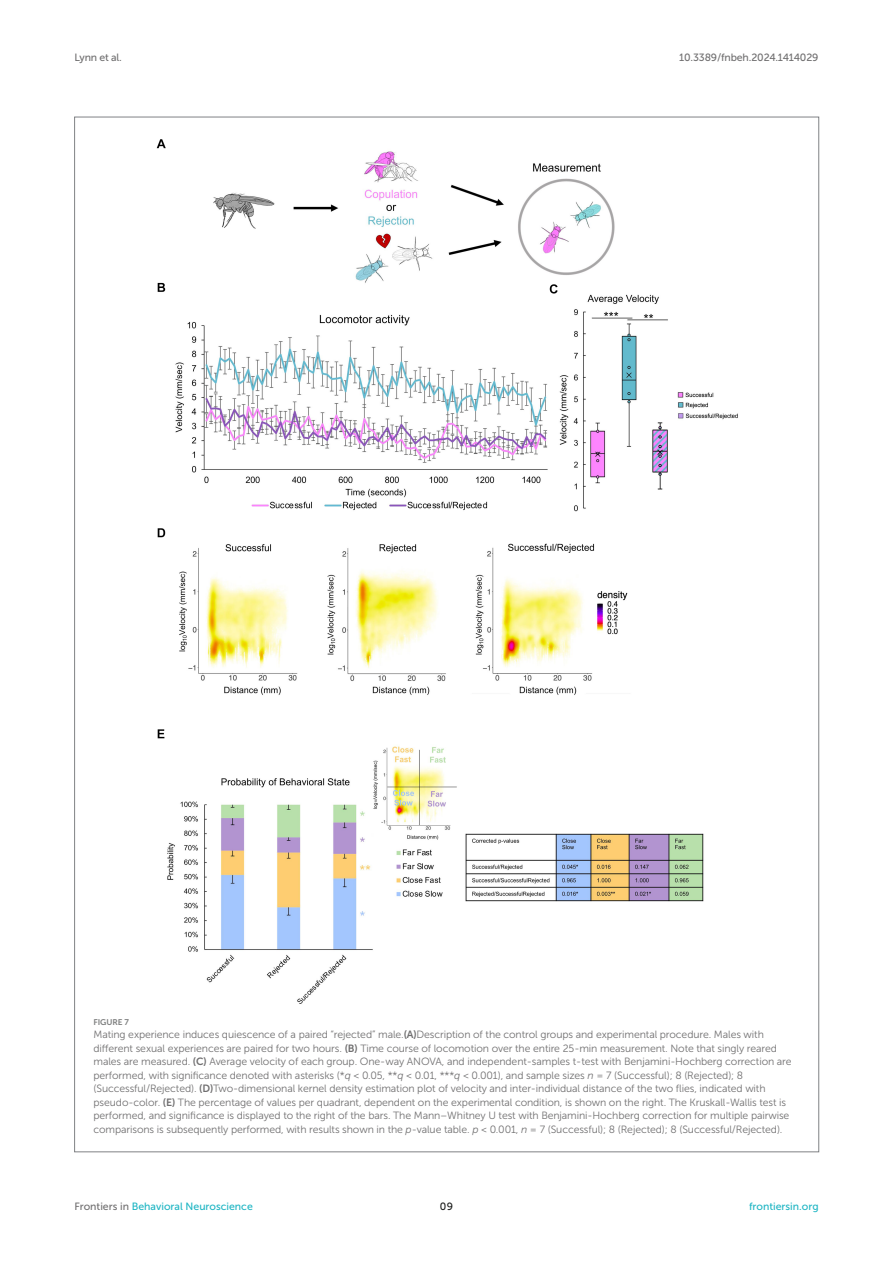
<style>
.page{position:relative;width:893px;height:1263px;background:#fff}
.page>*{position:absolute;margin:0;border:0;box-sizing:border-box;transform-origin:0 0}
.FIG_LEG{font:10.5px/13.5px "Museo Sans 300";letter-spacing:-.01em;color:#706f70}
.t1{font:10.5px "Museo Sans 500";color:#1db5c3}
.t2{font:10.5px "Museo Sans 500";letter-spacing:-.015em;color:#706f70}
.t3{font:10.5px "Museo Sans 500";color:#1b1c1b}
.FIG_HD{font:8.25px "Museo Sans 700";letter-spacing:-.01em;color:#7e7f7f}
.s1{font-family:"Museo Sans 700"}
.s2{font-style:italic}
.s3{color:#706f70}
</style>
<div class="page">
<img style="left:156px;top:139px;width:582px;height:865px">
<p class="t2" style="left:74px;top:51px;width:49px">Lynn et al.</p>
<p class="t2" style="left:679px;top:51px;width:141px">10.3389/fnbeh.2024.1414029</p>
<p class="FIG_HD" style="left:94px;top:1017px;width:37px">FIGURE 7</p>
<p class="FIG_LEG" style="left:94px;top:1028px;width:700px">Mating experience induces quiescence of a paired “rejected” male.<span class="s1">(A)</span>Description of the control groups and experimental procedure. Males with different sexual experiences are paired for two hours. <span class="s1">(B)</span> Time course of locomotion over the entire 25-min measurement. Note that singly reared males are measured. <span class="s1">(C)</span> Average velocity of each group. One-way ANOVA, and independent-samples t-test with Benjamini-Hochberg correction are performed, with significance denoted with asterisks (*<span class="s2">q</span> &lt; 0.05, **<span class="s2">q</span> &lt; 0.01, ***<span class="s2">q</span> &lt; 0.001), and sample sizes <span class="s2">n</span> = 7 (Successful); 8 (Rejected); 8 (Successful/Rejected). <span class="s1">(D)</span>Two-dimensional kernel density estimation plot of velocity and inter-individual distance of the two flies, indicated with pseudo-color. <span class="s1">(E)</span> The percentage of values per quadrant, dependent on the experimental condition, is shown on the right. The Kruskall-Wallis test is performed, and significance is displayed to the right of the bars. The Mann–Whitney U test with Benjamini-Hochberg correction for multiple pairwise comparisons is subsequently performed, with results shown in the <span class="s2">p</span>-value table. <span class="s2">p</span> &lt; 0.001, <span class="s2">n</span> = 7 (Successful); 8 (Rejected); 8 (Successful/Rejected).</p>
<p class="t1" style="left:74px;top:1200px;width:180px"><span class="s3">Frontiers in</span> Behavioral Neuroscience</p>
<p class="t3" style="left:440px;top:1200px;width:15px">09</p>
<p class="t1" style="left:749px;top:1200px;width:71px">frontiersin.org</p>
</div>
